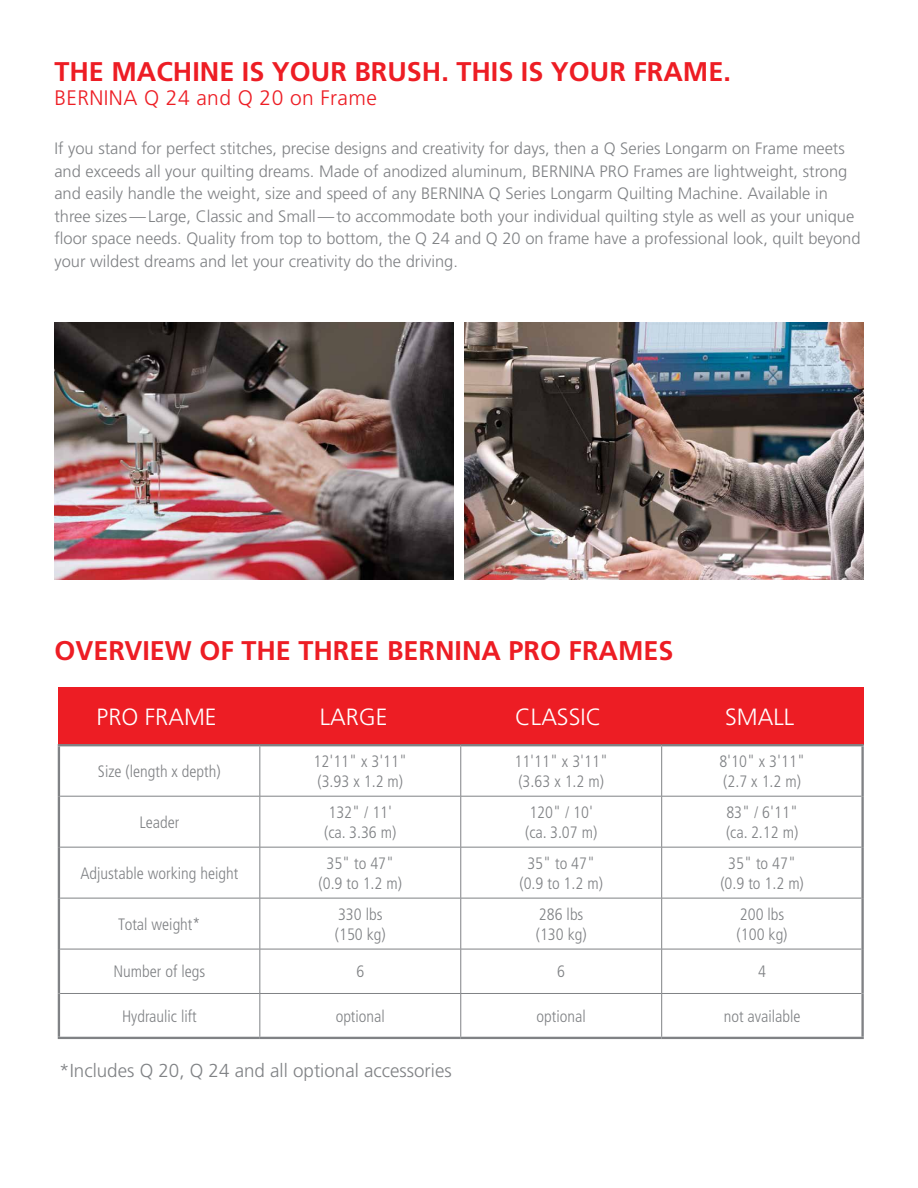
<style>
.page{position:relative;width:918px;height:1188px;background:#fff}
.page>*{position:absolute;margin:0;border:0;box-sizing:border-box;transform-origin:0 0}
.t1{font:700 27px "Frutiger LT Std";color:#ed1d24}
.t2{font:300 23.55px "Frutiger LT Std";color:#fff}
.t3{font:300 21px "Frutiger LT Std";letter-spacing:.02em;color:#ed1d24}
.t4{font:300 18.75px "Frutiger LT Std";color:#808285}
.t5{font:300 16.5px/22.5px "Frutiger LT Std";color:#808285}
.t6{font:300 condensed 16.5px/19.8px "Frutiger LT Std";color:#808285}
</style>
<div class="page">
<img style="left:464px;top:322px;width:400px;height:258px">
<img style="left:54px;top:322px;width:400px;height:258px">
<div style="left:58px;top:688px;width:806px;height:57px;background:#ed1d24"></div>
<hr style="left:58px;top:744px;width:202px;height:2px;background:#808285">
<hr style="left:58px;top:746px;width:2px;height:50px;background:#808285">
<hr style="left:260px;top:744px;width:201px;height:2px;background:#808285">
<hr style="left:461px;top:744px;width:201px;height:2px;background:#808285">
<hr style="left:662px;top:744px;width:202px;height:2px;background:#808285">
<hr style="left:861px;top:746px;width:3px;height:50px;background:#808285">
<hr style="left:58px;top:796px;width:2px;height:51px;background:#808285">
<hr style="left:861px;top:796px;width:3px;height:51px;background:#808285">
<hr style="left:58px;top:847px;width:2px;height:51px;background:#808285">
<hr style="left:861px;top:847px;width:3px;height:51px;background:#808285">
<hr style="left:58px;top:898px;width:2px;height:51px;background:#808285">
<hr style="left:861px;top:898px;width:3px;height:51px;background:#808285">
<hr style="left:58px;top:949px;width:2px;height:44px;background:#808285">
<hr style="left:861px;top:949px;width:3px;height:44px;background:#808285">
<hr style="left:58px;top:993px;width:2px;height:44px;background:#808285">
<hr style="left:861px;top:993px;width:3px;height:44px;background:#808285">
<hr style="left:58px;top:1037px;width:202px;height:2px;background:#808285">
<hr style="left:260px;top:1037px;width:201px;height:2px;background:#808285">
<hr style="left:461px;top:1037px;width:201px;height:2px;background:#808285">
<hr style="left:662px;top:1037px;width:202px;height:2px;background:#808285">
<hr style="left:260px;top:746px;width:1px;height:50px;background:#808285">
<hr style="left:460px;top:746px;width:1px;height:50px;background:#808285">
<hr style="left:661px;top:746px;width:1px;height:50px;background:#808285">
<hr style="left:60px;top:796px;width:200px;height:1px;background:#808285">
<hr style="left:260px;top:796px;width:201px;height:1px;background:#808285">
<hr style="left:260px;top:796px;width:1px;height:51px;background:#808285">
<hr style="left:461px;top:796px;width:201px;height:1px;background:#808285">
<hr style="left:460px;top:796px;width:1px;height:51px;background:#808285">
<hr style="left:662px;top:796px;width:199px;height:1px;background:#808285">
<hr style="left:661px;top:796px;width:1px;height:51px;background:#808285">
<hr style="left:60px;top:847px;width:200px;height:1px;background:#808285">
<hr style="left:260px;top:847px;width:201px;height:1px;background:#808285">
<hr style="left:260px;top:847px;width:1px;height:51px;background:#808285">
<hr style="left:461px;top:847px;width:201px;height:1px;background:#808285">
<hr style="left:460px;top:847px;width:1px;height:51px;background:#808285">
<hr style="left:662px;top:847px;width:199px;height:1px;background:#808285">
<hr style="left:661px;top:847px;width:1px;height:51px;background:#808285">
<hr style="left:60px;top:898px;width:200px;height:1px;background:#808285">
<hr style="left:260px;top:898px;width:201px;height:1px;background:#808285">
<hr style="left:260px;top:898px;width:1px;height:51px;background:#808285">
<hr style="left:461px;top:898px;width:201px;height:1px;background:#808285">
<hr style="left:460px;top:898px;width:1px;height:51px;background:#808285">
<hr style="left:662px;top:898px;width:199px;height:1px;background:#808285">
<hr style="left:661px;top:898px;width:1px;height:51px;background:#808285">
<hr style="left:60px;top:949px;width:200px;height:1px;background:#808285">
<hr style="left:260px;top:949px;width:201px;height:1px;background:#808285">
<hr style="left:260px;top:949px;width:1px;height:44px;background:#808285">
<hr style="left:461px;top:949px;width:201px;height:1px;background:#808285">
<hr style="left:460px;top:949px;width:1px;height:44px;background:#808285">
<hr style="left:662px;top:949px;width:199px;height:1px;background:#808285">
<hr style="left:661px;top:949px;width:1px;height:44px;background:#808285">
<hr style="left:60px;top:993px;width:200px;height:1px;background:#808285">
<hr style="left:260px;top:993px;width:201px;height:1px;background:#808285">
<hr style="left:260px;top:994px;width:1px;height:43px;background:#808285">
<hr style="left:461px;top:993px;width:201px;height:1px;background:#808285">
<hr style="left:460px;top:994px;width:1px;height:43px;background:#808285">
<hr style="left:662px;top:993px;width:199px;height:1px;background:#808285">
<hr style="left:661px;top:994px;width:1px;height:43px;background:#808285">
<h1 class="t1" style="left:54px;top:56px;width:678px">THE MACHINE IS YOUR BRUSH. THIS IS YOUR FRAME.</h1>
<p class="t3" style="left:54px;top:86px;width:324px">BERNINA Q 24 and Q 20 on Frame</p>
<p class="t5" style="left:54px;top:137px;width:808px">If you stand for perfect stitches, precise designs and creativity for days, then a Q Series Longarm on Frame meets and exceeds all your quilting dreams. Made of anodized aluminum, BERNINA PRO Frames are lightweight, strong and easily handle the weight, size and speed of any BERNINA Q Series Longarm Quilting Machine. Available in three sizes—Large, Classic and Small—to accommodate both your individual quilting style as well as your unique floor space needs. Quality from top to bottom, the Q 24 and Q 20 on frame have a professional look, quilt beyond your wildest dreams and let your creativity do the driving.</p>
<h1 class="t1" style="left:54px;top:635px;width:621px">OVERVIEW OF THE THREE BERNINA PRO FRAMES</h1>
<h2 class="t2" style="left:97px;top:704px;width:122px">PRO FRAME</h2>
<h2 class="t2" style="left:320px;top:704px;width:69px">LARGE</h2>
<h2 class="t2" style="left:515px;top:704px;width:88px">CLASSIC</h2>
<h2 class="t2" style="left:725px;top:704px;width:71px">SMALL</h2>
<p class="t6" style="left:98px;top:762px;width:124px">Size (length x depth)</p>
<p class="t6" style="left:314px;top:752px;width:95px">12'11" x 3'11" (3.93 x 1.2 m)</p>
<p class="t6" style="left:514px;top:752px;width:95px">11'11" x 3'11" (3.63 x 1.2 m)</p>
<p class="t6" style="left:719px;top:752px;width:87px">8'10" x 3'11" (2.7 x 1.2 m)</p>
<p class="t6" style="left:139px;top:812px;width:42px">Leader</p>
<p class="t6" style="left:324px;top:803px;width:74px">132" / 11' (ca. 3.36 m)</p>
<p class="t6" style="left:525px;top:803px;width:74px">120" / 10' (ca. 3.07 m)</p>
<p class="t6" style="left:726px;top:803px;width:74px">83" / 6'11" (ca. 2.12 m)</p>
<p class="t6" style="left:80px;top:863px;width:160px">Adjustable working height</p>
<p class="t6" style="left:319px;top:854px;width:85px;text-align:center">35" to 47" (0.9 to 1.2 m)</p>
<p class="t6" style="left:519px;top:854px;width:85px;text-align:center">35" to 47" (0.9 to 1.2 m)</p>
<p class="t6" style="left:720px;top:854px;width:85px;text-align:center">35" to 47" (0.9 to 1.2 m)</p>
<p class="t6" style="left:118px;top:914px;width:84px">Total weight*</p>
<p class="t6" style="left:335px;top:905px;width:52px">330 lbs (150 kg)</p>
<p class="t6" style="left:536px;top:905px;width:52px">286 lbs (130 kg)</p>
<p class="t6" style="left:737px;top:905px;width:52px">200 lbs (100 kg)</p>
<p class="t6" style="left:114px;top:962px;width:93px">Number of legs</p>
<p class="t6" style="left:356px;top:962px;width:9px">6</p>
<p class="t6" style="left:557px;top:962px;width:9px">6</p>
<p class="t6" style="left:758px;top:962px;width:9px">4</p>
<p class="t6" style="left:122px;top:1007px;width:76px">Hydraulic lift</p>
<p class="t6" style="left:336px;top:1007px;width:51px">optional</p>
<p class="t6" style="left:537px;top:1007px;width:51px">optional</p>
<p class="t6" style="left:724px;top:1007px;width:78px">not available</p>
<p class="t4" style="left:59px;top:1059px;width:394px">*Includes Q 20, Q 24 and all optional accessories</p>
</div>
